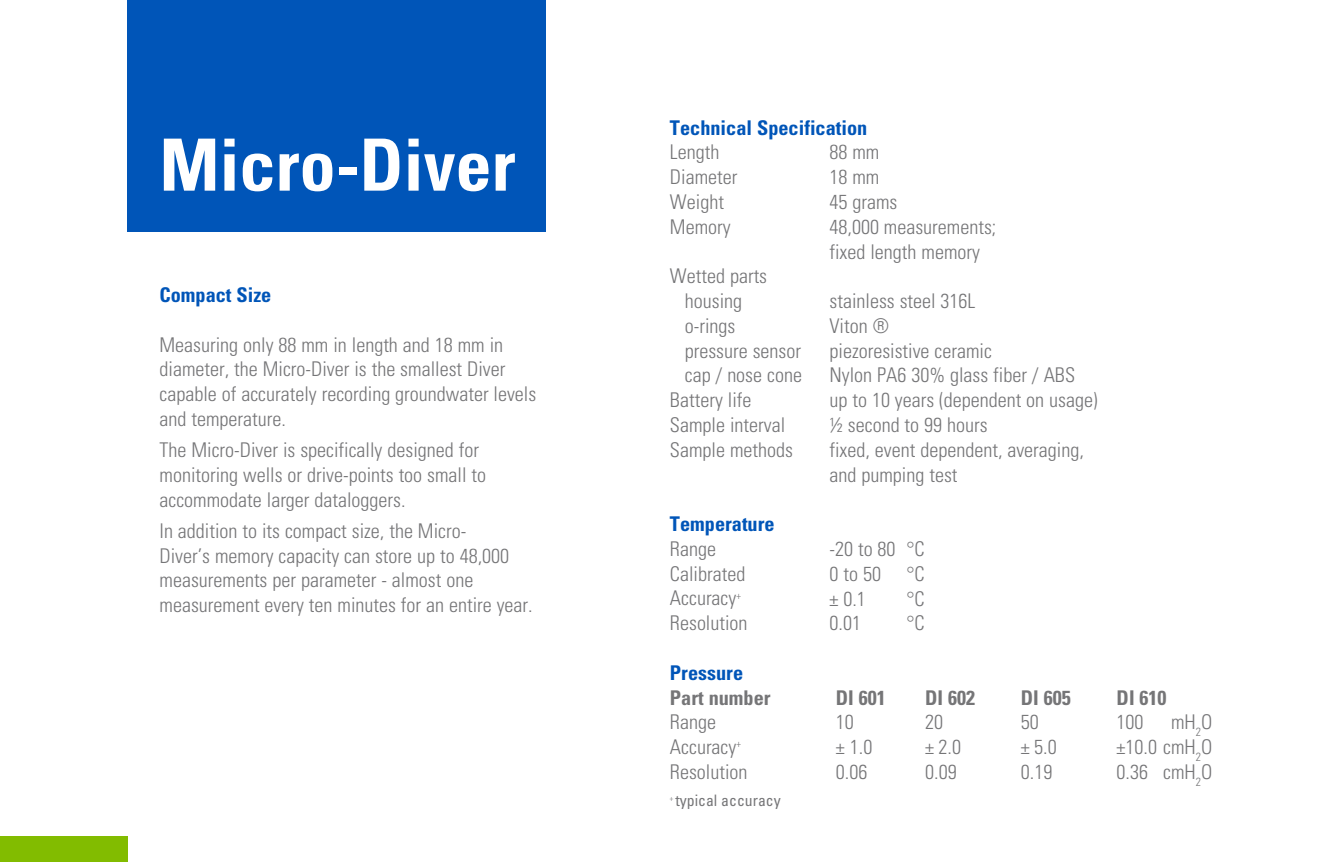
<style>
.page{position:relative;width:1340px;height:862px;background:#fff}
.page>*{position:absolute;margin:0;border:0;box-sizing:border-box;transform-origin:0 0}
.t1{font:700 condensed 72px "Univers LT Std";color:#fff}
.t2{font:300 condensed 20.25px/24.8px "Univers LT Std";color:#757577}
.t3{font:700 condensed 20.25px "Univers LT Std";color:#0055b8}
.t4{font:700 condensed 20.25px "Univers LT Std";color:#757577}
.t5{font:condensed 15.75px "Univers LT Std";color:#757577}
</style>
<div class="page">
<div style="left:128px;top:0;width:418px;height:231px;background:#0055b8"></div>
<div style="left:0;top:836px;width:128px;height:25px;background:#82bc00"></div>
<h1 class="t1" style="left:159px;top:121px;width:357px">Micro-Diver</h1>
<p class="t3" style="left:159px;top:282px;width:113px">Compact Size</p>
<p class="t2" style="left:159px;top:332px;width:378px">Measuring only 88 mm in length and 18 mm in diameter, the Micro-Diver is the smallest Diver capable of accurately recording groundwater levels and temperature.</p>
<p class="t2" style="left:159px;top:437px;width:328px">The Micro-Diver is specifically designed for monitoring wells or drive-points too small to accommodate larger dataloggers.</p>
<p class="t2" style="left:159px;top:518px;width:375px">In addition to its compact size, the Micro-<br>Diver’s memory capacity can store up to 48,000 measurements per parameter - almost one measurement every ten minutes for an entire year.</p>
<p class="t3" style="left:670px;top:115px;width:199px">Technical Specification</p>
<p class="t2" style="left:670px;top:140px;width:51px">Length</p>
<p class="t2" style="left:829px;top:140px;width:51px">88 mm</p>
<p class="t2" style="left:670px;top:165px;width:69px">Diameter</p>
<p class="t2" style="left:829px;top:165px;width:51px">18 mm</p>
<p class="t2" style="left:670px;top:189px;width:55px">Weight</p>
<p class="t2" style="left:829px;top:189px;width:69px">45 grams</p>
<p class="t2" style="left:670px;top:214px;width:62px">Memory</p>
<p class="t2" style="left:829px;top:214px;width:168px">48,000 measurements; fixed length memory</p>
<p class="t2" style="left:670px;top:264px;width:99px;text-align:center">Wetted parts housing</p>
<p class="t2" style="left:829px;top:288px;width:147px">stainless steel 316L</p>
<p class="t2" style="left:685px;top:313px;width:52px">o-rings</p>
<p class="t2" style="left:829px;top:313px;width:61px">Viton ®</p>
<p class="t2" style="left:685px;top:338px;width:118px">pressure sensor</p>
<p class="t2" style="left:829px;top:338px;width:164px">piezoresistive ceramic</p>
<p class="t2" style="left:685px;top:363px;width:119px">cap / nose cone</p>
<p class="t2" style="left:829px;top:363px;width:247px">Nylon PA6 30% glass fiber / ABS</p>
<p class="t2" style="left:670px;top:387px;width:83px">Battery life</p>
<p class="t2" style="left:829px;top:387px;width:269px">up to 10 years (dependent on usage)</p>
<p class="t2" style="left:670px;top:412px;width:117px">Sample interval</p>
<p class="t2" style="left:829px;top:412px;width:160px">½ second to 99 hours</p>
<p class="t2" style="left:670px;top:437px;width:125px">Sample methods</p>
<p class="t2" style="left:829px;top:437px;width:256px">fixed, event dependent, averaging, and pumping test</p>
<p class="t3" style="left:670px;top:511px;width:106px">Temperature</p>
<p class="t2" style="left:670px;top:536px;width:48px">Range</p>
<p class="t2" style="left:829px;top:536px;width:97px">-20 to 80 °C</p>
<p class="t2" style="left:670px;top:560px;width:77px">Calibrated</p>
<p class="t2" style="left:829px;top:560px;width:53px">0 to 50</p>
<p class="t2" style="left:906px;top:560px;width:20px">°C</p>
<p class="t2" style="left:670px;top:585px;width:72px">Accuracy<sup>+</sup></p>
<p class="t2" style="left:829px;top:585px;width:38px">± 0.1</p>
<p class="t2" style="left:906px;top:585px;width:20px">°C</p>
<p class="t2" style="left:670px;top:610px;width:79px">Resolution</p>
<p class="t2" style="left:829px;top:610px;width:33px">0.01</p>
<p class="t2" style="left:906px;top:610px;width:20px">°C</p>
<p class="t3" style="left:670px;top:659px;width:75px">Pressure</p>
<p class="t4" style="left:670px;top:684px;width:102px">Part number</p>
<p class="t4" style="left:836px;top:684px;width:51px">DI 601</p>
<p class="t4" style="left:925px;top:684px;width:51px">DI 602</p>
<p class="t4" style="left:1020px;top:684px;width:51px">DI 605</p>
<p class="t4" style="left:1116px;top:684px;width:51px">DI 610</p>
<p class="t2" style="left:670px;top:709px;width:48px">Range</p>
<p class="t2" style="left:835px;top:709px;width:19px">10</p>
<p class="t2" style="left:925px;top:709px;width:19px">20</p>
<p class="t2" style="left:1020px;top:709px;width:19px">50</p>
<p class="t2" style="left:1116px;top:709px;width:28px">100</p>
<p class="t2" style="left:1171px;top:709px;width:43px">mH<sub>2</sub>O</p>
<p class="t2" style="left:670px;top:734px;width:72px">Accuracy<sup>+</sup></p>
<p class="t2" style="left:836px;top:734px;width:38px">± 1.0</p>
<p class="t2" style="left:925px;top:734px;width:37px">± 2.0</p>
<p class="t2" style="left:1020px;top:734px;width:37px">± 5.0</p>
<p class="t2" style="left:1116px;top:734px;width:97px">±10.0 cmH<sub>2</sub>O</p>
<p class="t2" style="left:670px;top:759px;width:79px">Resolution</p>
<p class="t2" style="left:836px;top:759px;width:33px">0.06</p>
<p class="t2" style="left:925px;top:759px;width:33px">0.09</p>
<p class="t2" style="left:1020px;top:759px;width:33px">0.19</p>
<p class="t2" style="left:1116px;top:759px;width:97px">0.36 cmH<sub>2</sub>O</p>
<p class="t5" style="left:670px;top:789px;width:112px"><sup>+</sup> typical accuracy</p>
</div>
